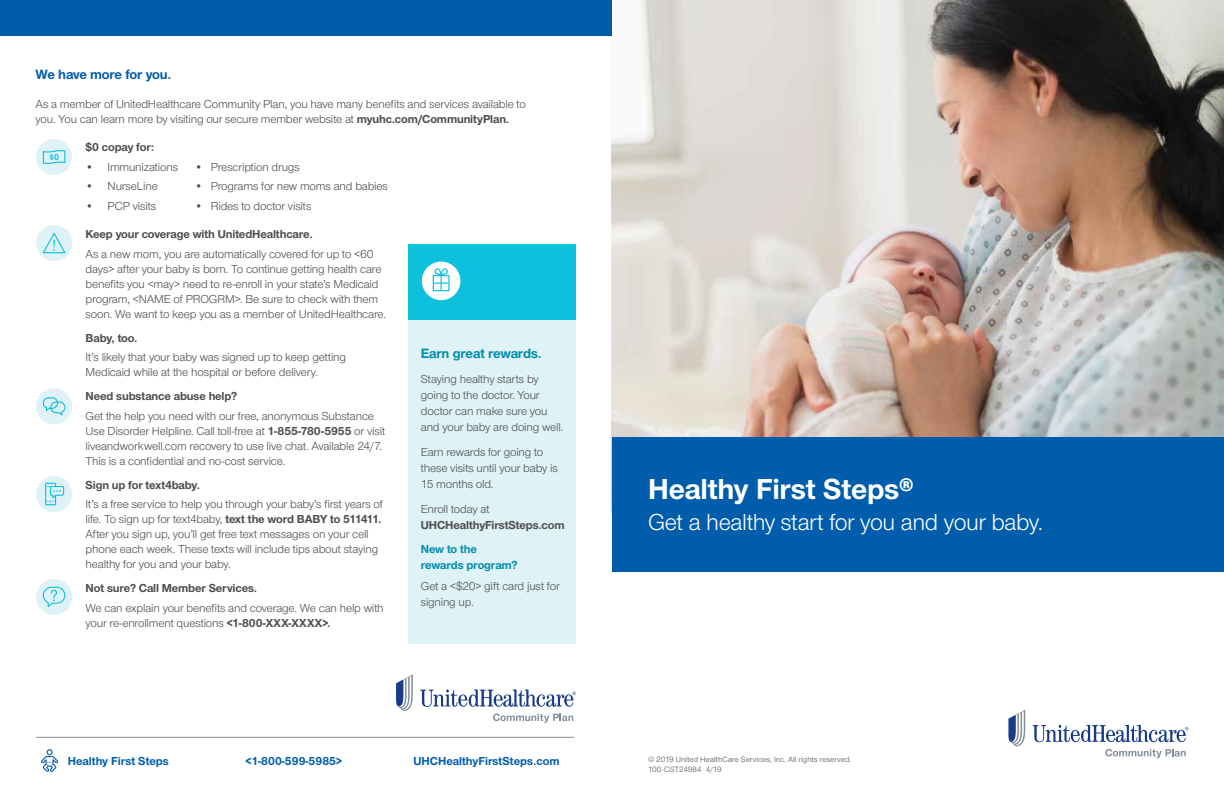
<style>
.page{position:relative;width:1224px;height:792px;background:#fff}
.page>*{position:absolute;margin:0;border:0;box-sizing:border-box;transform-origin:0 0}
.t1{font:700 30px "UHC Sans";letter-spacing:-.005em;color:#fff}
.t2{font:24px "UHC Sans";letter-spacing:-.015em;color:#fff}
.t3{font:700 14px "UHC Sans";letter-spacing:-.015em;color:#005dac}
.t4{font:700 14px "UHC Sans";letter-spacing:-.01em;color:#008dab}
.t5{font:12px/15px "UHC Sans";letter-spacing:-.015em;color:#4d4d4d}
.t6{font:700 12px "UHC Sans";letter-spacing:-.01em;color:#4d4d4d}
.t7{font:700 12px "UHC Sans";color:#005dac}
.t8{font:700 12px/16px "UHC Sans";letter-spacing:-.01em;color:#008dab}
.t9{font:8px/9.6px "UHC Sans";letter-spacing:.015em;color:#4d4d4d}
.s1{font-weight:700}
</style>
<div class="page">
<img style="left:612px;top:0;width:612px;height:437px">
<div style="left:612px;top:437px;width:612px;height:135px;background:#005dac"></div>
<svg style="left:1033px;top:725px;width:155px;height:17px"></svg>
<svg style="left:1008px;top:710px;width:17px;height:36px"></svg>
<svg style="left:1105px;top:749px;width:81px;height:9px"></svg>
<div style="left:0;top:0;width:612px;height:36px;background:#005dac"></div>
<svg style="left:420px;top:689px;width:156px;height:18px"></svg>
<svg style="left:396px;top:674px;width:17px;height:37px"></svg>
<svg style="left:493px;top:714px;width:80px;height:9px"></svg>
<hr style="left:36px;top:737px;width:538px;height:1px;background:#838e98">
<svg style="left:41px;top:749px;width:17px;height:23px"></svg>
<div style="left:408px;top:312px;width:168px;height:332px;background:#dff2f7"></div>
<div style="left:408px;top:244px;width:168px;height:75px;background:#0dc0dc"></div>
<div style="left:422px;top:262px;width:38px;height:38px;background:#fff;border-radius:50%"></div>
<svg style="left:433px;top:268px;width:17px;height:23px"></svg>
<div style="left:36px;top:139px;width:36px;height:36px;background:#dff2f7;border-radius:50%"></div>
<svg style="left:43px;top:150px;width:22px;height:14px"></svg>
<div style="left:36px;top:225px;width:36px;height:36px;background:#dff2f7;border-radius:50%"></div>
<svg style="left:43px;top:233px;width:22px;height:20px"></svg>
<div style="left:36px;top:388px;width:36px;height:36px;background:#dff2f7;border-radius:50%"></div>
<svg style="left:43px;top:397px;width:22px;height:18px"></svg>
<div style="left:36px;top:476px;width:36px;height:36px;background:#dff2f7;border-radius:50%"></div>
<svg style="left:45px;top:483px;width:19px;height:22px"></svg>
<div style="left:36px;top:579px;width:36px;height:36px;background:#dff2f7;border-radius:50%"></div>
<svg style="left:43px;top:587px;width:22px;height:20px"></svg>
<p class="t3" style="left:36px;top:65px;width:137px">We have more for you.</p>
<p class="t5" style="left:36px;top:96px;width:492px">As a member of UnitedHealthcare Community Plan, you have many benefits and services available to you. You can learn more by visiting our secure member website at <span class="s1">myuhc.com/CommunityPlan.</span></p>
<p class="t6" style="left:86px;top:139px;width:70px">$0 copay for:</p>
<p class="t5" style="left:86px;top:159px;width:94px">• Immunizations</p>
<p class="t5" style="left:86px;top:178px;width:74px">• NurseLine</p>
<p class="t5" style="left:86px;top:198px;width:72px">• PCP visits</p>
<p class="t6" style="left:86px;top:226px;width:229px">Keep your coverage with UnitedHealthcare.</p>
<p class="t5" style="left:86px;top:246px;width:302px">As a new mom, you are automatically covered for up to &lt;60 days&gt; after your baby is born. To continue getting health care benefits you &lt;may&gt; need to re-enroll in your state’s Medicaid program, &lt;NAME of PROGRM&gt;. Be sure to check with them soon. We want to keep you as a member of UnitedHealthcare.</p>
<p class="t6" style="left:86px;top:330px;width:53px">Baby, too.</p>
<p class="t5" style="left:86px;top:349px;width:262px">It’s likely that your baby was signed up to keep getting<br>Medicaid while at the hospital or before delivery.</p>
<p class="t6" style="left:86px;top:388px;width:153px">Need substance abuse help?</p>
<p class="t5" style="left:86px;top:408px;width:301px">Get the help you need with our free, anonymous Substance Use Disorder Helpline. Call toll-free at <span class="s1">1-855-780-5955</span> or visit liveandworkwell.com recovery to use live chat. Available 24/7.<br>This is a confidential and no-cost service.</p>
<p class="t6" style="left:86px;top:477px;width:116px">Sign up for text4baby.</p>
<p class="t5" style="left:86px;top:496px;width:299px">It’s a free service to help you through your baby’s first years of life. To sign up for text4baby, <span class="s1">text the word BABY to 511411.<br></span>After you sign up, you’ll get free text messages on your cell phone each week. These texts will include tips about staying healthy for you and your baby.</p>
<p class="t6" style="left:86px;top:580px;width:173px">Not sure? Call Member Services.</p>
<p class="t5" style="left:86px;top:600px;width:300px">We can explain your benefits and coverage. We can help with your re-enrollment questions <span class="s1">&lt;1-800-XXX-XXXX&gt;.</span></p>
<p class="t5" style="left:195px;top:159px;width:107px">• Prescription drugs</p>
<p class="t5" style="left:195px;top:178px;width:195px">• Programs for new moms and babies</p>
<p class="t5" style="left:195px;top:198px;width:118px">• Rides to doctor visits</p>
<p class="t4" style="left:421px;top:344px;width:122px">Earn great rewards.</p>
<p class="t5" style="left:421px;top:371px;width:144px;line-height:16px">Staying healthy starts by going to the doctor. Your doctor can make sure you and your baby are doing well.</p>
<p class="t5" style="left:421px;top:444px;width:139px;line-height:16px">Earn rewards for going to these visits until your baby is<br>15 months old.</p>
<p class="t5" style="left:421px;top:501px;width:70px">Enroll today at</p>
<p class="t6" style="left:421px;top:517px;width:145px">UHCHealthyFirstSteps.com</p>
<p class="t8" style="left:421px;top:541px;width:98px">New to the rewards program?</p>
<p class="t5" style="left:421px;top:577px;width:140px;line-height:16px">Get a &lt;$20&gt; gift card just for signing up.</p>
<p class="t7" style="left:68px;top:753px;width:103px">Healthy First Steps</p>
<p class="t7" style="left:245px;top:753px;width:98px">&lt;1-800-599-5985&gt;</p>
<p class="t7" style="left:413px;top:753px;width:148px">UHCHealthyFirstSteps.com</p>
<h1 class="t1" style="left:648px;top:468px;width:268px">Healthy First Steps®</h1>
<h2 class="t2" style="left:648px;top:506px;width:397px">Get a healthy start for you and your baby.</h2>
<p class="t9" style="left:648px;top:755px;width:205px">© 2019 United HealthCare Services, Inc. All rights reserved.<br>100-CST24984 4/19</p>
</div>
